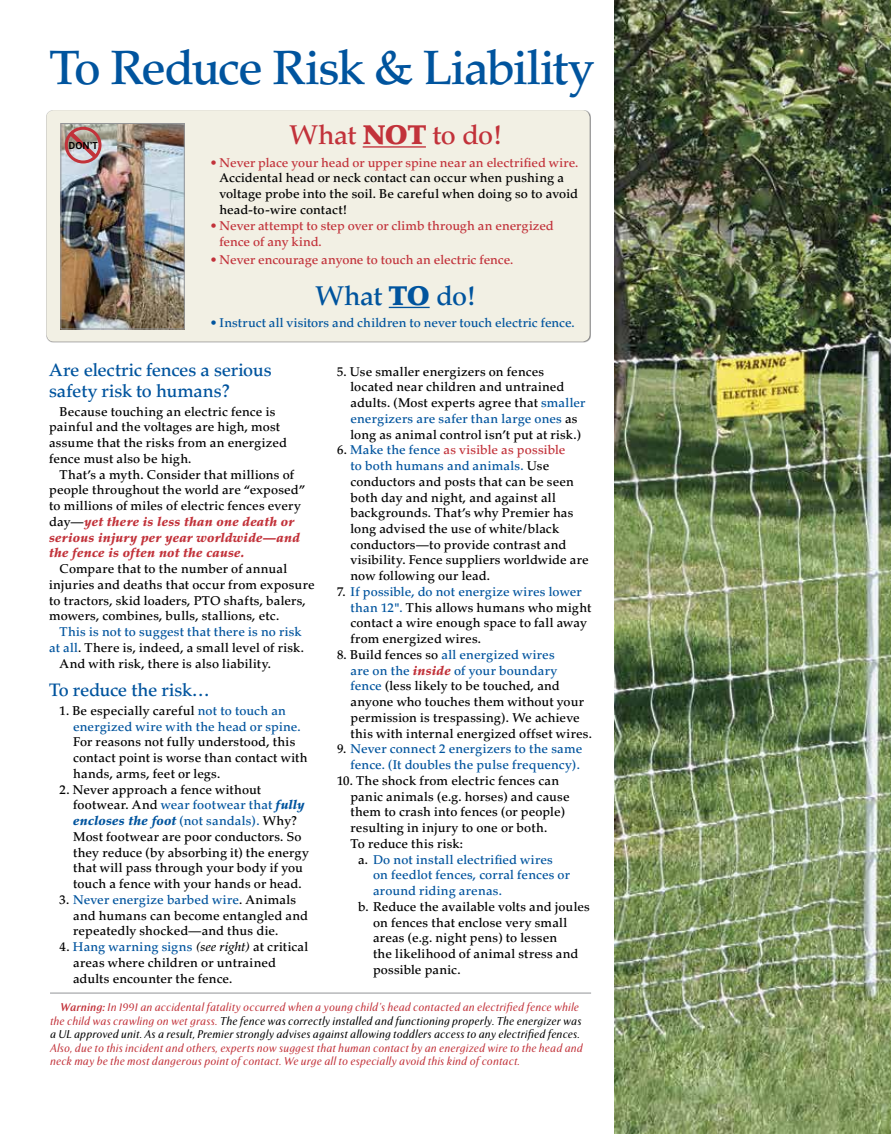
<style>
.page{position:relative;width:891px;height:1134px;background:#fff}
.page>*{position:absolute;margin:0;border:0;box-sizing:border-box;transform-origin:0 0}
.t1{font:500 48px "Palatino";letter-spacing:-.04em;color:#00549e}
.t2{font:500 27px "Palatino";letter-spacing:-.015em;color:#c2323a}
.t3{font:500 27px "Palatino";letter-spacing:-.02em;color:#00549e}
.t4{font:500 18px/21px "Palatino";letter-spacing:-.015em;color:#00549e}
.t5{font:500 12.75px/15.8px "Palatino";letter-spacing:.01em;color:#000}
.t6{font:500 12.75px/15.8px "Palatino";letter-spacing:.01em;color:#00549e}
.t7{font:500 12.75px/15.8px "Palatino";color:#c2323a}
.t8{font:italic 11.25px/13.5px "Exemplar Pro";letter-spacing:.015em;color:#000}
.t9{font:italic 11.25px/13.5px "Exemplar Pro";letter-spacing:.015em;color:#c2323a}
.t10{font:700 10.5px "Corporate S";color:#000}
.s1{font-weight:900}
.s2{color:#00549e}
.s3{color:#c2323a}
.s4{font-weight:900;font-style:italic;color:#c2323a}
.s5{color:#000}
.s6{font-weight:700;color:#c2323a}
.s7{font-weight:900;font-style:italic;color:#00549e}
.s8{font-style:italic}
</style>
<div class="page">
<img style="left:615px;top:0;width:276px;height:1134px">
<div style="left:46px;top:110px;width:544px;height:232px;background:#f2f0e4;border-radius:8px"></div>
<img style="left:62px;top:125px;width:121px;height:202px">
<div style="left:60px;top:123px;width:125px;height:206px;border:1px solid #939598"></div>
<div style="left:65px;top:127px;width:37px;height:36px;border:3px solid #c2323a;border-radius:50%"></div>
<svg style="left:67px;top:129px;width:32px;height:31px"></svg>
<hr style="left:50px;top:993px;width:541px;height:1px;background:#939598">
<hr style="left:363px;top:146px;width:63px;height:2px;background:#c2323a">
<hr style="left:389px;top:307px;width:41px;height:1px;background:#00549e">
<h1 class="t1" style="left:50px;top:39px;width:546px">To Reduce Risk &amp; Liability</h1>
<h2 class="t2" style="left:289px;top:119px;width:214px">What <span class="s1">NOT</span> to do!</h2>
<p class="t7" style="left:210px;top:155px;width:370px">• Never place your head or upper spine near an electrified wire.</p>
<p class="t5" style="left:219px;top:170px;width:360px">Accidental head or neck contact can occur when pushing a voltage probe into the soil. Be careful when doing so to avoid head-to-wire contact!</p>
<p class="t7" style="left:219px;top:218px;width:336px;text-indent:-9px">• Never attempt to step over or climb through an energized fence of any kind.</p>
<p class="t7" style="left:210px;top:252px;width:305px">• Never encourage anyone to touch an electric fence.</p>
<h2 class="t3" style="left:315px;top:280px;width:162px">What <span class="s1">TO</span> do!</h2>
<p class="t6" style="left:210px;top:315px;width:366px">• Instruct all visitors and children to never touch electric fence.</p>
<p class="t5" style="left:351px;top:364px;width:236px;text-indent:-14px">5. Use smaller energizers on fences located near children and untrained adults. (Most experts agree that <span class="s2">smaller energizers are safer than large ones</span> as long as animal control isn’t put at risk.)</p>
<p class="t5" style="left:351px;top:442px;width:240px;text-indent:-14px">6. <span class="s2">Make the fence</span> <span class="s3">as visible as possible<br></span><span class="s2">to both humans and animals.</span> Use conductors and posts that can be seen both day and night, and against all backgrounds. That’s why Premier has long advised the use of white/black conductors—to provide contrast and visibility. Fence suppliers worldwide are now following our lead.</p>
<p class="t5" style="left:351px;top:584px;width:242px;text-indent:-14px">7. <span class="s2">If possible, do not energize wires lower than 12".</span> This allows humans who might contact a wire enough space to fall away from energized wires.</p>
<p class="t5" style="left:351px;top:647px;width:243px;text-indent:-14px">8. Build fences so <span class="s2">all energized wires<br>are on the</span> <span class="s4">inside</span> <span class="s2">of your boundary<br>fence</span> (less likely to be touched, and anyone who touches them without your permission is trespassing). We achieve this with internal energized offset wires.</p>
<p class="t6" style="left:337px;top:741px;width:247px;text-align:right"><span class="s5">9.</span> Never connect 2 energizers to the same fence. (It doubles the pulse frequency).</p>
<p class="t5" style="left:337px;top:773px;width:224px">10. The shock from electric fences can</p>
<p class="t5" style="left:351px;top:789px;width:221px">panic animals (e.g. horses) and cause</p>
<p class="t5" style="left:351px;top:804px;width:216px">them to crash into fences (or people)</p>
<p class="t5" style="left:351px;top:820px;width:198px">resulting in injury to one or both.</p>
<p class="t5" style="left:351px;top:836px;width:114px">To reduce this risk:</p>
<p class="t6" style="left:358px;top:852px;width:196px"><span class="s5">a.</span> Do not install electrified wires</p>
<p class="t6" style="left:373px;top:867px;width:198px">on feedlot fences, corral fences or</p>
<p class="t6" style="left:373px;top:883px;width:130px">around riding arenas.</p>
<p class="t5" style="left:373px;top:899px;width:218px;text-indent:-15px">b. Reduce the available volts and joules on fences that enclose very small areas (e.g. night pens) to lessen<br>the likelihood of animal stress and possible panic.</p>
<p class="t8" style="left:50px;top:1001px;width:533px;text-indent:10px"><span class="s6">Warning:</span> <span class="s3">In 1991 an accidental fatality occurred when a young child’s head contacted an electrified fence while the child was crawling on wet grass.</span> The fence was correctly installed and functioning properly. The energizer was a UL approved unit. As a result, Premier strongly advises against allowing toddlers access to any electrified fences.</p>
<p class="t9" style="left:50px;top:1041px;width:534px">Also, due to this incident and others, experts now suggest that human contact by an energized wire to the head and neck may be the most dangerous point of contact. We urge all to especially avoid this kind of contact.</p>
<p class="t10" style="left:69px;top:139px;width:31px">DON’T</p>
<h3 class="t4" style="left:49px;top:360px;width:224px">Are electric fences a serious safety risk to humans?</h3>
<p class="t5" style="left:49px;top:404px;width:239px;text-indent:10px">Because touching an electric fence is painful and the voltages are high, most assume that the risks from an energized fence must also be high.</p>
<p class="t5" style="left:49px;top:467px;width:258px;text-indent:10px">That’s a myth. Consider that millions of people throughout the world are “exposed” to millions of miles of electric fences every day—<span class="s4">yet there is less than one death or serious injury per year worldwide—and the fence is often not the cause.</span></p>
<p class="t5" style="left:49px;top:561px;width:267px;text-indent:10px">Compare that to the number of annual injuries and deaths that occur from exposure to tractors, skid loaders, PTO shafts, balers, mowers, combines, bulls, stallions, etc.</p>
<p class="t6" style="left:60px;top:624px;width:244px">This is not to suggest that there is no risk</p>
<p class="t5" style="left:49px;top:640px;width:256px"><span class="s2">at all</span>. There is, indeed, a small level of risk.</p>
<p class="t5" style="left:60px;top:656px;width:213px">And with risk, there is also liability.</p>
<h3 class="t4" style="left:49px;top:680px;width:162px">To reduce the risk…</h3>
<p class="t6" style="left:73px;top:703px;width:229px;text-indent:-14px"><span class="s5">1. Be especially careful</span> not to touch an energized wire with the head or spine.</p>
<p class="t5" style="left:73px;top:734px;width:236px">For reasons not fully understood, this contact point is worse than contact with hands, arms, feet or legs.</p>
<p class="t5" style="left:73px;top:782px;width:238px;text-indent:-14px">2. Never approach a fence without footwear. And <span class="s2">wear footwear that</span> <span class="s7">fully encloses the foot</span> <span class="s2">(not sandals).</span> Why?<br>Most footwear are poor conductors. So they reduce (by absorbing it) the energy that will pass through your body if you touch a fence with your hands or head.</p>
<p class="t5" style="left:73px;top:892px;width:236px;text-indent:-14px">3. <span class="s2">Never energize barbed wire</span>. Animals and humans can become entangled and repeatedly shocked—and thus die.</p>
<p class="t5" style="left:73px;top:939px;width:237px;text-indent:-14px">4. <span class="s2">Hang warning signs</span> <span class="s8">(see right)</span> at critical areas where children or untrained adults encounter the fence.</p>
</div>
